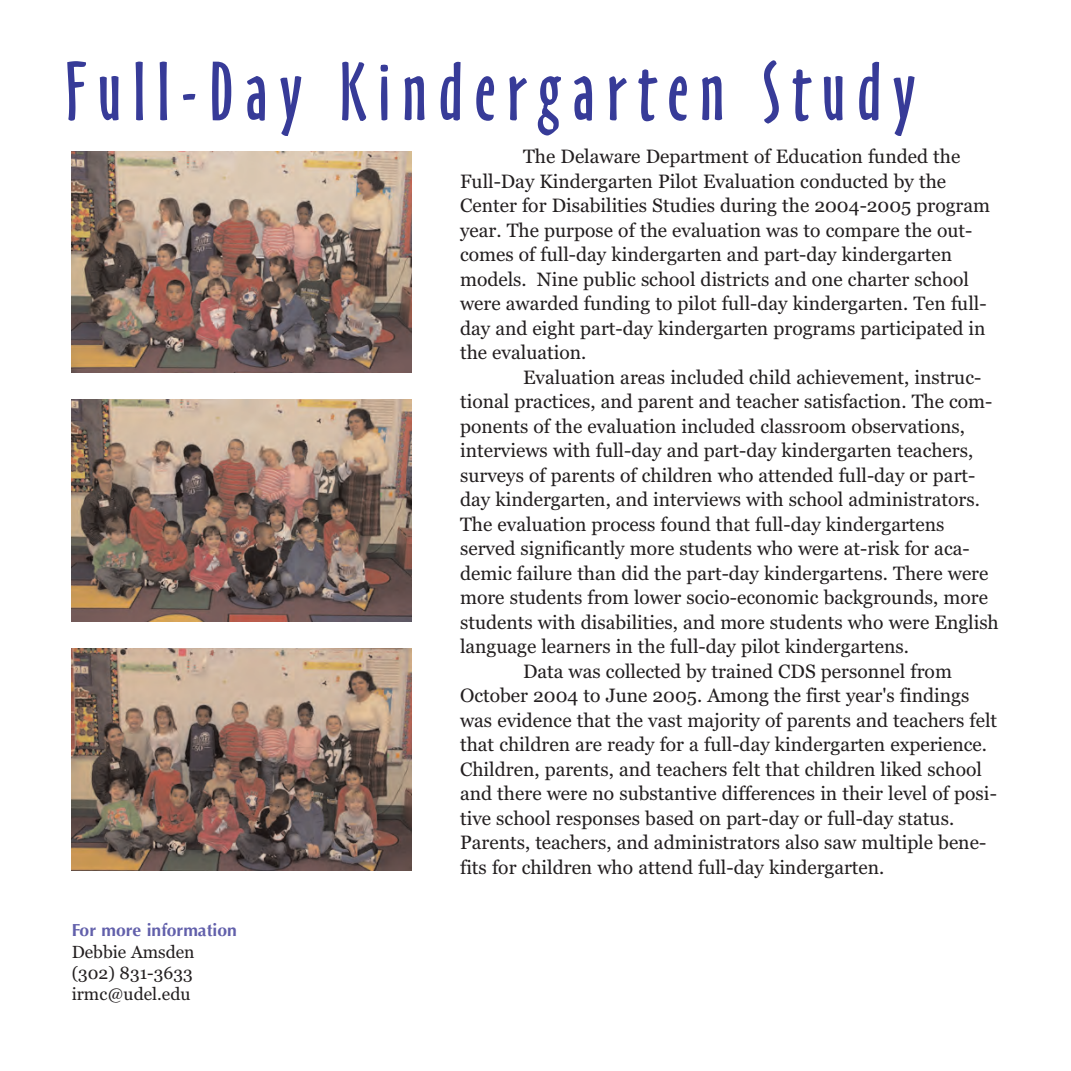
<style>
.page{position:relative;width:1071px;height:1071px;background:#fff}
.page>*{position:absolute;margin:0;border:0;box-sizing:border-box;transform-origin:0 0}
.t1{font:77px "Oz Handicraft BT";letter-spacing:.155em;color:#373b98}
.t2{font:19.25px/24.5px "Georgia";color:#231f20}
.t3{font:17.5px/21px "Georgia";color:#231f20;text-align:justify}
.t4{font:700 17.5px "Optima";color:#6260ab}
</style>
<div class="page">
<img style="left:72px;top:400px;width:339px;height:222px">
<img style="left:72px;top:151px;width:339px;height:222px">
<img style="left:72px;top:648px;width:339px;height:222px">
<h1 class="t1" style="left:65px;top:48px;width:851px">Full-Day Kindergarten Study</h1>
<p class="t4" style="left:72px;top:920px;width:167px">For more information</p>
<p class="t3" style="left:72px;top:941px;width:124px">Debbie Amsden (302) 831-3633 irmc@udel.edu</p>
<p class="t2" style="left:460px;top:144px;width:532px;text-indent:63px">The Delaware Department of Education funded the Full-Day Kindergarten Pilot Evaluation conducted by the Center for Disabilities Studies during the 2004-2005 program year. The purpose of the evaluation was to compare the out&shy;comes of full-day kindergarten and part-day kindergarten models. Nine public school districts and one charter school were awarded funding to pilot full-day kindergarten. Ten full&shy;day and eight part-day kindergarten programs participated in the evaluation.</p>
<p class="t2" style="left:523px;top:365px;width:460px">Evaluation areas included child achievement, instruc-</p>
<p class="t2" style="left:460px;top:389px;width:534px">tional practices, and parent and teacher satisfaction. The com-</p>
<p class="t2" style="left:460px;top:414px;width:507px">ponents of the evaluation included classroom observations,</p>
<p class="t2" style="left:460px;top:438px;width:515px">interviews with full-day and part-day kindergarten teachers,</p>
<p class="t2" style="left:460px;top:463px;width:517px">surveys of parents of children who attended full-day or part-</p>
<p class="t2" style="left:460px;top:487px;width:521px">day kindergarten, and interviews with school administrators.</p>
<p class="t2" style="left:460px;top:512px;width:486px">The evaluation process found that full-day kindergartens</p>
<p class="t2" style="left:460px;top:536px;width:511px">served significantly more students who were at-risk for aca-</p>
<p class="t2" style="left:460px;top:561px;width:530px">demic failure than did the part-day kindergartens. There were</p>
<p class="t2" style="left:460px;top:585px;width:529px">more students from lower socio-economic backgrounds, more</p>
<p class="t2" style="left:460px;top:610px;width:540px">students with disabilities, and more students who were English</p>
<p class="t2" style="left:460px;top:634px;width:451px">language learners in the full-day pilot kindergartens.</p>
<p class="t2" style="left:523px;top:659px;width:430px">Data was collected by trained CDS personnel from</p>
<p class="t2" style="left:460px;top:683px;width:511px">October 2004 to June 2005. Among the first year's findings</p>
<p class="t2" style="left:460px;top:708px;width:539px">was evidence that the vast majority of parents and teachers felt</p>
<p class="t2" style="left:460px;top:732px;width:529px">that children are ready for a full-day kindergarten experience.</p>
<p class="t2" style="left:460px;top:757px;width:523px">Children, parents, and teachers felt that children liked school</p>
<p class="t2" style="left:460px;top:781px;width:538px">and there were no substantive differences in their level of posi-</p>
<p class="t2" style="left:460px;top:806px;width:496px">tive school responses based on part-day or full-day status.</p>
<p class="t2" style="left:460px;top:830px;width:528px">Parents, teachers, and administrators also saw multiple bene-</p>
<p class="t2" style="left:460px;top:855px;width:426px">fits for children who attend full-day kindergarten.</p>
</div>
